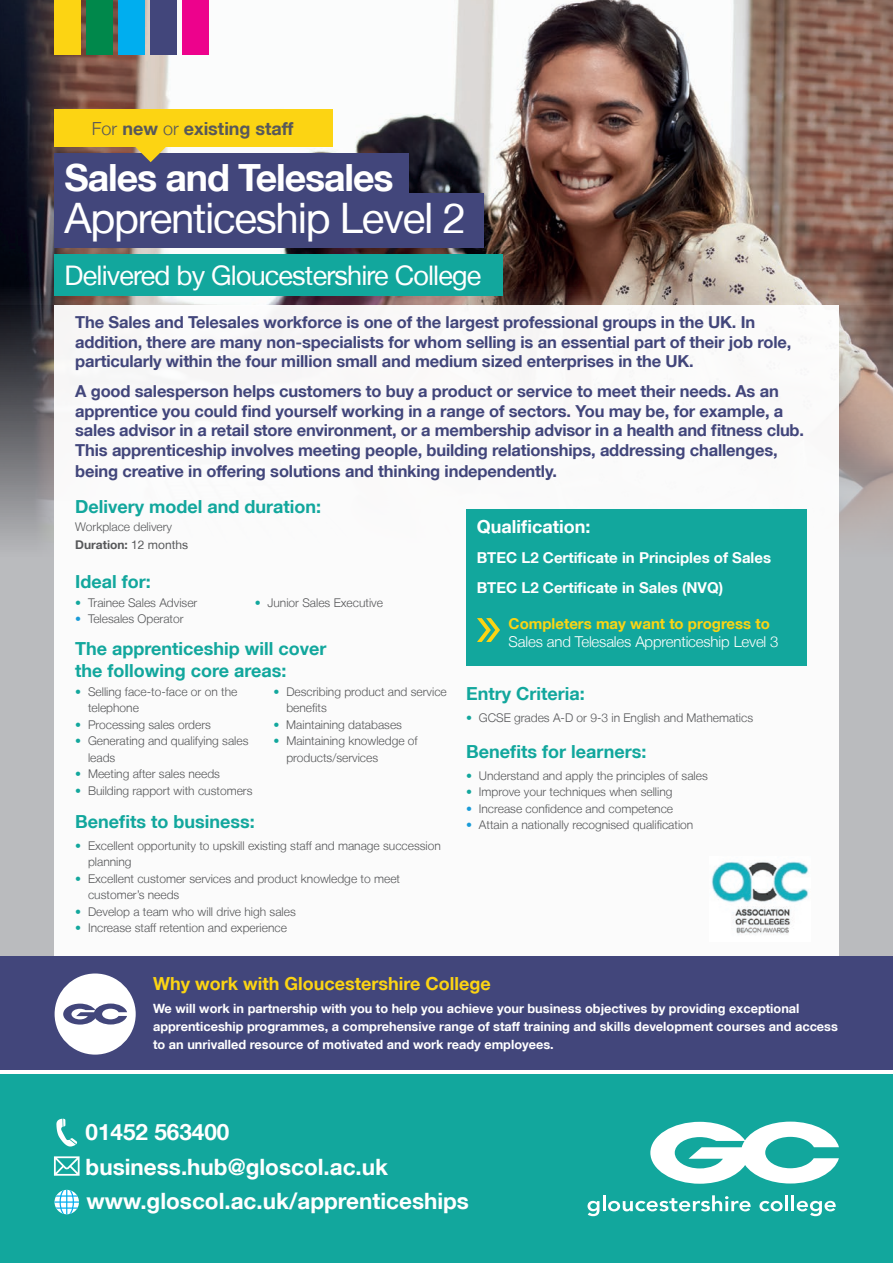
<style>
.page{position:relative;width:893px;height:1263px;background:#fff}
.page>*{position:absolute;margin:0;border:0;box-sizing:border-box;transform-origin:0 0}
.t1{font:42px "Helvetica Neue LT";letter-spacing:-.03em;color:#fff}
.t2{font:700 37.5px "Helvetica Neue LT";letter-spacing:-.03em;color:#fff}
.t3{font:27px "Helvetica Neue LT";letter-spacing:-.03em;color:#fff}
.t4{font:700 22.5px/34.5px "Helvetica Neue LT";color:#fff}
.t5{font:700 18px/21.6px "Helvetica Neue LT";color:#12a79d}
.t6{font:700 18px "Helvetica Neue LT";color:#fcd413}
.t7{font:700 18px "Helvetica Neue LT";color:#57585a}
.t8{font:700 18px "Helvetica Neue LT";color:#fff}
.t9{font:700 16.5px/19.5px "Helvetica Neue LT";letter-spacing:-.01em;color:#42467b}
.t10{font:700 15px/30px "Helvetica Neue LT";color:#fff}
.t11{font:300 15px "Helvetica Neue LT";letter-spacing:-.01em;color:#fff}
.t12{font:700 15px "Helvetica Neue LT";color:#fcd413}
.t13{font:700 12.75px/18px "Helvetica Neue LT";color:#fff}
.t14{font:300 12px/16.5px "Helvetica Neue LT";color:#57585a}
.s1{font-weight:300}
.s2{font-weight:700}
.s3{font-weight:400}
.s4{color:#12a79d}
.s5{color:#199bd8}
</style>
<div class="page">
<div style="left:0;top:305px;width:893px;height:721px;background:#babbbe"></div>
<img style="left:0;top:0;width:893px;height:543px">
<div style="left:54px;top:305px;width:785px;height:660px;background:#fff"></div>
<div style="left:54px;top:192px;width:429px;height:55px;background:#42467b"></div>
<div style="left:0;top:1075px;width:893px;height:188px;background:#12a79d"></div>
<svg style="left:650px;top:1121px;width:189px;height:63px"></svg>
<svg style="left:587px;top:1195px;width:164px;height:21px"></svg>
<svg style="left:759px;top:1201px;width:24px;height:10px"></svg>
<hr style="left:785px;top:1195px;width:3px;height:16px;background:#fff">
<hr style="left:791px;top:1195px;width:3px;height:16px;background:#fff">
<svg style="left:797px;top:1201px;width:39px;height:15px"></svg>
<div style="left:54px;top:153px;width:354px;height:45px;background:#42467b"></div>
<div style="left:54px;top:255px;width:449px;height:41px;background:#12a79d"></div>
<svg style="left:56px;top:1119px;width:21px;height:27px"></svg>
<svg style="left:55px;top:1190px;width:24px;height:24px"></svg>
<svg style="left:54px;top:1156px;width:26px;height:20px"></svg>
<div style="left:0;top:956px;width:893px;height:113px;background:#42467b"></div>
<div style="left:55px;top:973px;width:81px;height:81px;background:#fff;border-radius:50%"></div>
<svg style="left:63px;top:1003px;width:64px;height:21px"></svg>
<div style="left:54px;top:109px;width:278px;height:38px;background:#fcd413"></div>
<svg style="left:136px;top:147px;width:30px;height:15px"></svg>
<div style="left:466px;top:509px;width:341px;height:156px;background:#12a79d"></div>
<svg style="left:477px;top:618px;width:23px;height:24px"></svg>
<div style="left:54px;top:0;width:26px;height:54px;background:#fcd413"></div>
<div style="left:86px;top:0;width:26px;height:54px;background:#00884b"></div>
<div style="left:118px;top:0;width:26px;height:54px;background:#00aeef"></div>
<div style="left:150px;top:0;width:26px;height:54px;background:#42467b"></div>
<div style="left:182px;top:0;width:26px;height:54px;background:#ed028c"></div>
<img style="left:711px;top:861px;width:98px;height:73px">
<h3 class="t7" style="left:92px;top:117px;width:203px"><span class="s1">For</span> new <span class="s1">or</span> existing staff</h3>
<h2 class="t2" style="left:65px;top:155px;width:330px">Sales and Telesales</h2>
<h1 class="t1" style="left:65px;top:193px;width:403px">Apprenticeship Level 2</h1>
<h3 class="t3" style="left:65px;top:259px;width:418px">Delivered by Gloucestershire College</h3>
<p class="t9" style="left:75px;top:312px;width:718px">The Sales and Telesales workforce is one of the largest professional groups in the UK. In addition, there are many non-specialists for whom selling is an essential part of their job role, particularly within the four million small and medium sized enterprises in the UK.</p>
<p class="t9" style="left:75px;top:381px;width:730px">A good salesperson helps customers to buy a product or service to meet their needs. As an apprentice you could find yourself working in a range of sectors. You may be, for example, a sales advisor in a retail store environment, or a membership advisor in a health and fitness club.<br>This apprenticeship involves meeting people, building relationships, addressing challenges,</p>
<h3 class="t9" style="left:75px;top:460px;width:483px">being creative in offering solutions and thinking independently.</h3>
<h3 class="t5" style="left:75px;top:495px;width:247px">Delivery model and duration:</h3>
<p class="t14" style="left:75px;top:517px;width:114px;line-height:18px">Workplace delivery<br><span class="s2">Duration:</span> <span class="s3">12 months</span></p>
<h3 class="t5" style="left:75px;top:570px;width:77px">Ideal for:</h3>
<p class="t14" style="left:75px;top:594px;width:124px"><span class="s4">•</span> Trainee Sales Adviser</p>
<p class="t14" style="left:75px;top:610px;width:110px"><span class="s5">•</span> Telesales Operator</p>
<p class="t14" style="left:255px;top:594px;width:130px"><span class="s4">•</span> Junior Sales Executive</p>
<h3 class="t5" style="left:75px;top:638px;width:253px">The apprenticeship will cover the following core areas:</h3>
<p class="t14" style="left:88px;top:683px;width:151px;text-indent:-13px"><span class="s4">•</span> Selling face-to-face or on the telephone</p>
<p class="t14" style="left:75px;top:716px;width:137px"><span class="s4">•</span> Processing sales orders</p>
<p class="t14" style="left:88px;top:732px;width:162px;text-indent:-13px"><span class="s4">•</span> Generating and qualifying sales leads</p>
<p class="t14" style="left:75px;top:765px;width:146px"><span class="s4">•</span> Meeting after sales needs</p>
<p class="t14" style="left:75px;top:782px;width:179px"><span class="s4">•</span> Building rapport with customers</p>
<p class="t14" style="left:286px;top:683px;width:162px;text-indent:-13px"><span class="s4">•</span> Describing product and service benefits</p>
<p class="t14" style="left:274px;top:716px;width:130px"><span class="s4">•</span> Maintaining databases</p>
<p class="t14" style="left:286px;top:732px;width:133px;text-indent:-13px"><span class="s4">•</span> Maintaining knowledge of products/services</p>
<h3 class="t5" style="left:75px;top:810px;width:181px">Benefits to business:</h3>
<p class="t14" style="left:88px;top:837px;width:354px;text-indent:-13px"><span class="s4">•</span> Excellent opportunity to upskill existing staff and manage succession planning</p>
<p class="t14" style="left:88px;top:870px;width:314px;text-indent:-13px"><span class="s4">•</span> Excellent customer services and product knowledge to meet customer’s needs</p>
<p class="t14" style="left:75px;top:903px;width:222px"><span class="s4">•</span> Develop a team who will drive high sales</p>
<p class="t14" style="left:75px;top:919px;width:213px"><span class="s4">•</span> Increase staff retention and experience</p>
<h3 class="t8" style="left:477px;top:515px;width:115px">Qualification:</h3>
<p class="t10" style="left:477px;top:542px;width:296px">BTEC L2 Certificate in Principles of Sales<br>BTEC L2 Certificate in Sales (NVQ)</p>
<p class="t12" style="left:509px;top:614px;width:263px">Completers may want to progress to</p>
<p class="t11" style="left:509px;top:632px;width:272px">Sales and Telesales Apprenticeship Level 3</p>
<h3 class="t5" style="left:466px;top:682px;width:120px">Entry Criteria:</h3>
<p class="t14" style="left:466px;top:709px;width:288px"><span class="s4">•</span> GCSE grades A-D or 9-3 in English and Mathematics</p>
<h3 class="t5" style="left:466px;top:740px;width:182px">Benefits for learners:</h3>
<p class="t14" style="left:466px;top:767px;width:243px"><span class="s4">•</span> Understand and apply the principles of sales</p>
<p class="t14" style="left:466px;top:784px;width:208px"><span class="s4">•</span> Improve your techniques when selling</p>
<p class="t14" style="left:466px;top:800px;width:209px"><span class="s5">•</span> Increase confidence and competence</p>
<p class="t14" style="left:466px;top:817px;width:229px"><span class="s5">•</span> Attain a nationally recognised qualification</p>
<h3 class="t6" style="left:153px;top:973px;width:339px">Why work with Gloucestershire College</h3>
<p class="t13" style="left:153px;top:999px;width:686px">We will work in partnership with you to help you achieve your business objectives by providing exceptional apprenticeship programmes, a comprehensive range of staff training and skills development courses and access to an unrivalled resource of motivated and work ready employees.</p>
<h3 class="t4" style="left:86px;top:1114px;width:385px">01452 563400 business.hub@gloscol.ac.uk www.gloscol.ac.uk/apprenticeships</h3>
</div>
